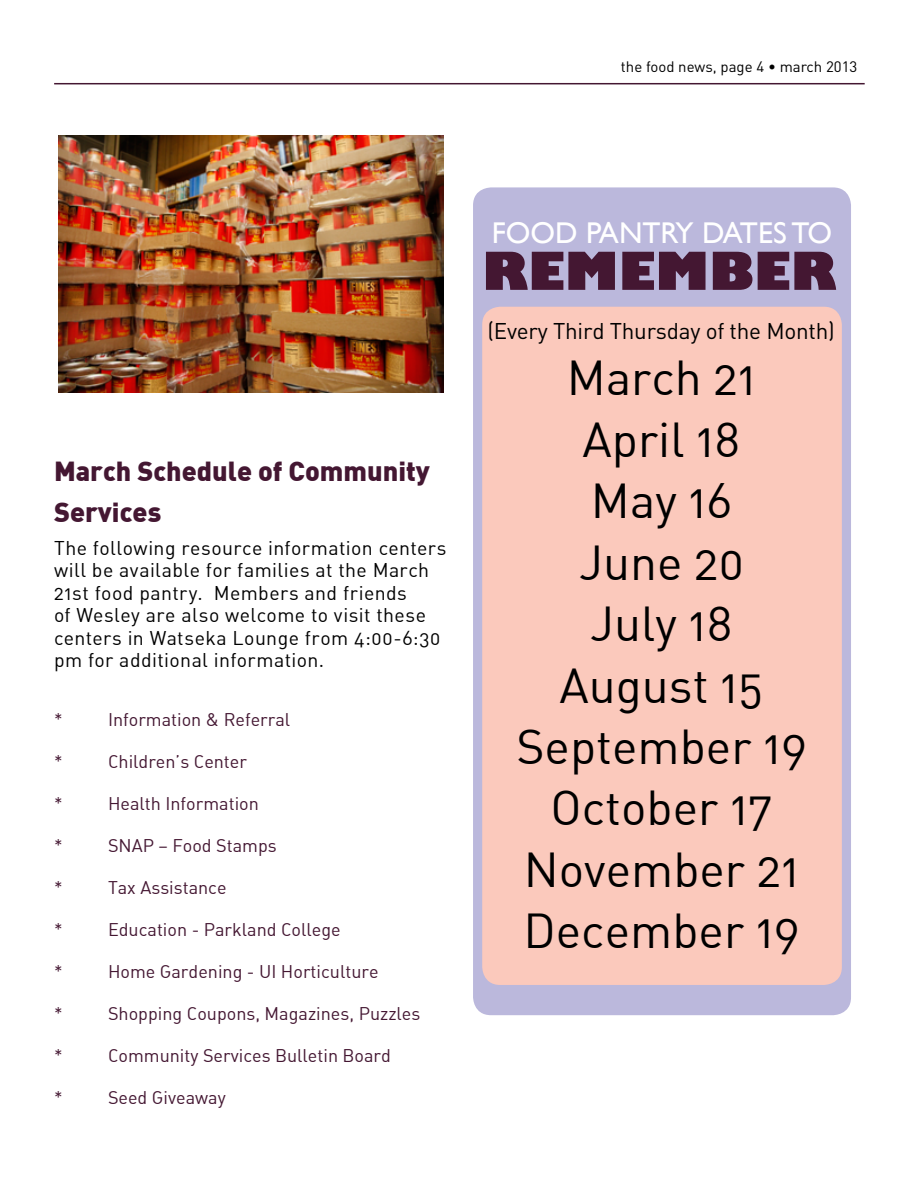
<style>
.page{position:relative;width:918px;height:1188px;background:#fff}
.page>*{position:absolute;margin:0;border:0;box-sizing:border-box;transform-origin:0 0}
.t1{font:800 51.15px "Gill Sans";color:#441732}
.t2{font:48px/61.5px "DIN Alternate";color:#000;text-align:center}
.t3{font:30px "Gill Sans";color:#fff}
.t4{font:900 27px/40.5px "DIN";color:#441732}
.t5{font:22.5px "DIN Pro";letter-spacing:-.01em;color:#000}
.t6{font:19.5px/22.5px "DIN Alternate";letter-spacing:.02em;color:#000}
.t7{font:18px "DIN Alternate";color:#441732}
.t8{font:15px "DIN Pro";color:#000}
</style>
<div class="page">
<div style="left:473px;top:187px;width:378px;height:828px;background:#bbb8dc;border-radius:18px"></div>
<hr style="left:54px;top:83px;width:811px;height:1px;background:#441732">
<img style="left:58px;top:135px;width:386px;height:257px">
<div style="left:482px;top:307px;width:360px;height:678px;background:#fbc9bc;border-radius:18px"></div>
<p class="t8" style="left:621px;top:56px;width:238px">the food news, page 4 • march 2013</p>
<h3 class="t4" style="left:54px;top:450px;width:377px">March Schedule of Community<br>Services</h3>
<p class="t6" style="left:54px;top:536px;width:394px">The following resource information centers will be available for families at the March 21st food pantry. Members and friends<br>of Wesley are also welcome to visit these centers in Watseka Lounge from 4:00-6:30 pm for additional information.</p>
<p class="t7" style="left:54px;top:708px;width:10px">*</p>
<p class="t7" style="left:108px;top:708px;width:184px">Information &amp; Referral</p>
<p class="t7" style="left:54px;top:750px;width:10px">*</p>
<p class="t7" style="left:108px;top:750px;width:141px">Children’s Center</p>
<p class="t7" style="left:54px;top:792px;width:10px">*</p>
<p class="t7" style="left:108px;top:792px;width:152px">Health Information</p>
<p class="t7" style="left:54px;top:834px;width:10px">*</p>
<p class="t7" style="left:108px;top:834px;width:170px">SNAP – Food Stamps</p>
<p class="t7" style="left:54px;top:876px;width:10px">*</p>
<p class="t7" style="left:108px;top:876px;width:120px">Tax Assistance</p>
<p class="t7" style="left:54px;top:918px;width:10px">*</p>
<p class="t7" style="left:108px;top:918px;width:234px">Education - Parkland College</p>
<p class="t7" style="left:54px;top:960px;width:10px">*</p>
<p class="t7" style="left:108px;top:960px;width:272px">Home Gardening - UI Horticulture</p>
<p class="t7" style="left:54px;top:1002px;width:10px">*</p>
<p class="t7" style="left:108px;top:1002px;width:314px">Shopping Coupons, Magazines, Puzzles</p>
<p class="t7" style="left:54px;top:1044px;width:10px">*</p>
<p class="t7" style="left:108px;top:1044px;width:285px">Community Services Bulletin Board</p>
<p class="t7" style="left:54px;top:1086px;width:10px">*</p>
<p class="t7" style="left:108px;top:1086px;width:119px">Seed Giveaway</p>
<h3 class="t3" style="left:492px;top:215px;width:342px">FOOD PANTRY DATES TO</h3>
<h1 class="t1" style="left:482px;top:239px;width:356px">REMEMBER</h1>
<p class="t5" style="left:487px;top:316px;width:349px">(Every Third Thursday of the Month)</p>
<h2 class="t2" style="left:516px;top:346px;width:292px">March 21<br>April 18<br>May 16<br>June 20<br>July 18<br>August 15<br>September 19<br>October 17<br>November 21<br>December 19</h2>
</div>
